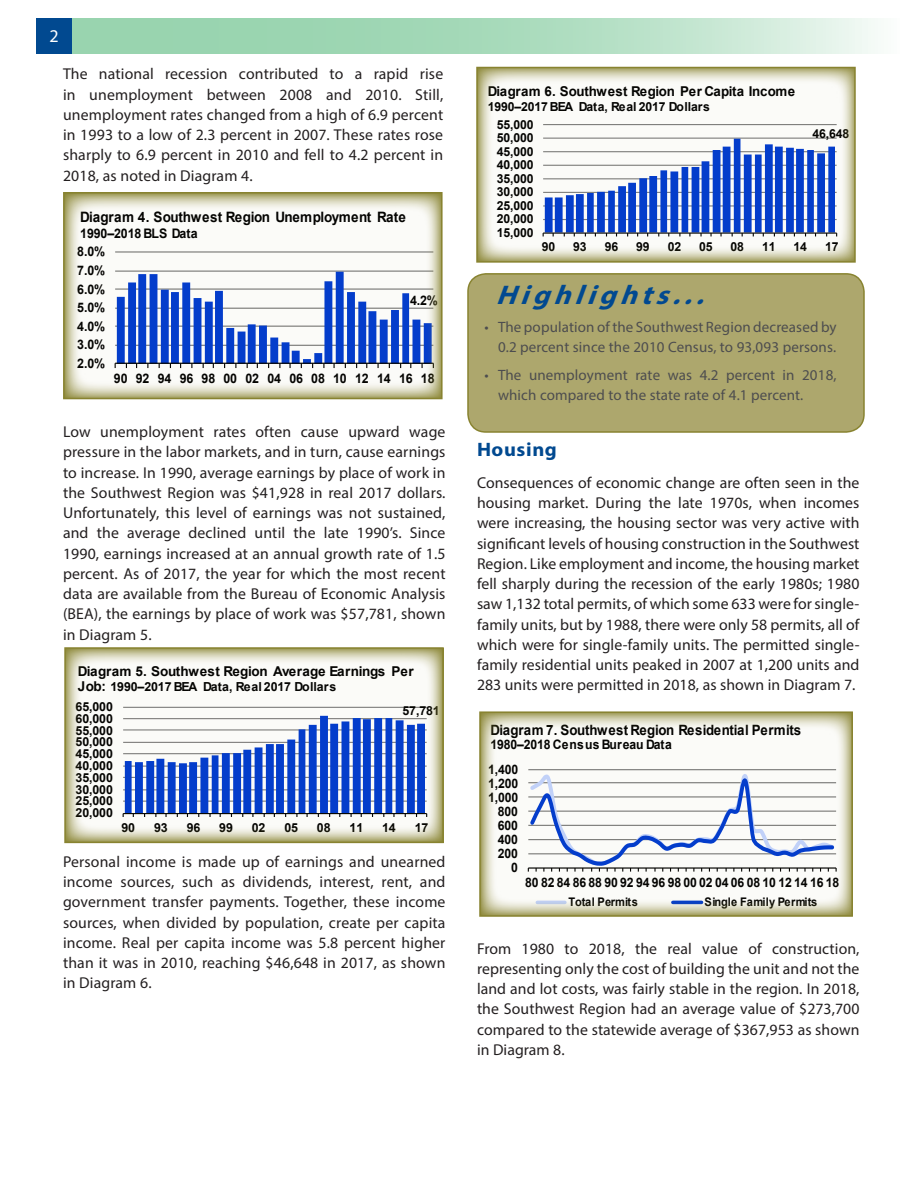
<style>
.page{position:relative;width:918px;height:1188px;background:#fff}
.page>*{position:absolute;margin:0;border:0;box-sizing:border-box;transform-origin:0 0}
.RegSum_Body_Text{font:italic 700 27px "Myriad Pro";color:#014990;scale:1.06 1}
.RegSum_Body_Text-2{font:700 19.5px "Myriad Pro";letter-spacing:.03em;color:#014990;scale:1.05 1}
.t1{font:18px "Myriad Pro";color:#fff}
.RegSum_Body_Text-3{font:15.75px/20.2px "Myriad Pro";letter-spacing:.005em;color:#231f20;text-align:justify}
.t2{font:15px/20.2px "Myriad Pro";letter-spacing:.01em;color:#4d4d4f;text-align:right}
.t3{font:700 14.4px "Arial";letter-spacing:-.03em;color:#000;scale:.94 1}
.t4{font:700 14.25px "Arial";color:#000;scale:.94 1}
.t5{font:700 13.5px "Arial";letter-spacing:-.03em;color:#000}
.t6{font:700 13.2px "Arial";letter-spacing:-.01em;color:#000;scale:.94 1}
.t7{font:700 13.05px "Arial";letter-spacing:-.01em;color:#000;scale:.94 1}
.t8{font:700 12.45px "Arial";letter-spacing:-.01em;color:#000}
.t9{font:700 11.85px "Arial";color:#000;scale:.94 1}
.s1{font-size:13.5px}
</style>
<div class="page">
<div style="left:36px;top:18px;width:36px;height:36px;background:#014990"></div>
<svg style="left:72px;top:18px;width:803px;height:36px;background:#b0ddc1"></svg>
<div style="left:468px;top:274px;width:396px;height:158px;background:#ada76d;border-radius:18px"></div>
<div style="left:467px;top:273px;width:398px;height:160px;border:2px solid #888330;border-radius:18px"></div>
<svg style="left:66px;top:195px;width:374px;height:201px"></svg>
<div style="left:115px;top:253px;width:318px;height:111px;background:linear-gradient(to right,#fbfbf9,#fafaf7)"></div>
<hr style="left:115px;top:271px;width:318px;height:1px;background:#7f7f7f">
<hr style="left:115px;top:251px;width:318px;height:2px;background:#7f7f7f">
<svg style="left:115px;top:272px;width:319px;height:96px"></svg>
<div style="left:63px;top:192px;width:380px;height:207px;border:2px solid #888330"></div>
<svg style="left:67px;top:650px;width:374px;height:190px"></svg>
<div style="left:123px;top:707px;width:304px;height:106px;background:#fbfbf8"></div>
<hr style="left:123px;top:707px;width:304px;height:1px;background:#7f7f7f">
<svg style="left:123px;top:716px;width:304px;height:101px"></svg>
<div style="left:64px;top:647px;width:380px;height:196px;border:2px solid #888330"></div>
<svg style="left:479px;top:70px;width:374px;height:190px"></svg>
<div style="left:544px;top:124px;width:293px;height:109px;background:linear-gradient(to right,#fbfbf8,#fbfbf8)"></div>
<hr style="left:543px;top:138px;width:294px;height:1px;background:#7f7f7f">
<hr style="left:543px;top:124px;width:294px;height:1px;background:#7f7f7f">
<svg style="left:543px;top:139px;width:294px;height:97px"></svg>
<div style="left:476px;top:67px;width:380px;height:196px;border:2px solid #888330"></div>
<svg style="left:482px;top:714px;width:368px;height:200px"></svg>
<div style="left:528px;top:769px;width:309px;height:98px;background:linear-gradient(to right,#fbfbf8,#fbfbf8)"></div>
<hr style="left:528px;top:769px;width:308px;height:1px;background:#7f7f7f">
<svg style="left:528px;top:773px;width:309px;height:99px"></svg>
<svg style="left:501px;top:892px;width:348px;height:20px"></svg>
<hr style="left:537px;top:901px;width:28px;height:3px;background:#c3d4ff">
<hr style="left:673px;top:901px;width:29px;height:3px;background:#003bd1">
<div style="left:479px;top:711px;width:374px;height:206px;border:2px solid #888330"></div>
<p class="t1" style="left:49px;top:25px;width:11px">2</p>
<p class="RegSum_Body_Text-3" style="left:63px;top:64px;width:382px">The national recession contributed to a rapid rise in unemployment between 2008 and 2010. Still, unemployment rates changed from a high of 6.9 percent in 1993 to a low of 2.3 percent in 2007. These rates rose sharply to 6.9 percent in 2010 and fell to 4.2 percent in 2018, as noted in Diagram 4.</p>
<p class="t3" style="left:80px;top:207px;width:348px">Diagram 4. Southwest Region Unemployment Rate</p>
<p class="t6" style="left:80px;top:224px;width:126px">1990–2018 BLS Data</p>
<p class="t6" style="left:77px;top:243px;width:31px">8.0%</p>
<p class="t6" style="left:77px;top:261px;width:31px">7.0%</p>
<p class="t6" style="left:77px;top:280px;width:31px">6.0%</p>
<p class="t6" style="left:77px;top:298px;width:31px">5.0%</p>
<p class="t6" style="left:77px;top:317px;width:31px">4.0%</p>
<p class="t6" style="left:77px;top:336px;width:31px">3.0%</p>
<p class="t6" style="left:77px;top:354px;width:31px">2.0%</p>
<p class="t6" style="left:410px;top:291px;width:31px">4.2%</p>
<p class="t6" style="left:114px;top:369px;width:343px">90 92 94 96 98 00 02 04 06 08 10 12 14 16 18</p>
<p class="RegSum_Body_Text-3" style="left:63px;top:421px;width:384px">Low unemployment rates often cause upward wage pressure in the labor markets, and in turn, cause earnings to increase. In 1990, average earnings by place of work in the Southwest Region was $41,928 in real 2017 dollars.<br>Unfortunately, this level of earnings was not sustained, and the average declined until the late 1990’s. Since 1990, earnings increased at an annual growth rate of 1.5 percent. As of 2017, the year for which the most recent data are available from the Bureau of Economic Analysis (BEA), the earnings by place of work was $57,781, shown in Diagram 5.</p>
<p class="t5" style="left:78px;top:661px;width:337px">Diagram 5. Southwest Region Average Earnings Per</p>
<p class="t8" style="left:78px;top:678px;width:260px"><span class="s1">Job:</span> 1990–2017 BEA Data, Real 2017 Dollars</p>
<p class="t8" style="left:76px;top:698px;width:39px">65,000</p>
<p class="t8" style="left:76px;top:710px;width:39px">60,000</p>
<p class="t8" style="left:76px;top:722px;width:39px">55,000</p>
<p class="t8" style="left:76px;top:733px;width:39px">50,000</p>
<p class="t8" style="left:76px;top:745px;width:39px">45,000</p>
<p class="t8" style="left:76px;top:757px;width:39px">40,000</p>
<p class="t8" style="left:76px;top:769px;width:39px">35,000</p>
<p class="t8" style="left:76px;top:781px;width:39px">30,000</p>
<p class="t8" style="left:76px;top:792px;width:39px">25,000</p>
<p class="t8" style="left:76px;top:804px;width:39px">20,000</p>
<p class="t8" style="left:403px;top:701px;width:39px">57,781</p>
<p class="t8" style="left:122px;top:819px;width:15px">90</p>
<p class="t8" style="left:154px;top:819px;width:15px">93</p>
<p class="t8" style="left:187px;top:819px;width:15px">96</p>
<p class="t8" style="left:219px;top:819px;width:15px">99</p>
<p class="t8" style="left:252px;top:819px;width:15px">02</p>
<p class="t8" style="left:284px;top:819px;width:15px">05</p>
<p class="t8" style="left:317px;top:819px;width:15px">08</p>
<p class="t8" style="left:350px;top:819px;width:15px">11</p>
<p class="t8" style="left:382px;top:819px;width:15px">14</p>
<p class="t8" style="left:415px;top:819px;width:15px">17</p>
<p class="RegSum_Body_Text-3" style="left:63px;top:851px;width:384px">Personal income is made up of earnings and unearned income sources, such as dividends, interest, rent, and government transfer payments. Together, these income sources, when divided by population, create per capita income. Real per capita income was 5.8 percent higher than it was in 2010, reaching $46,648 in 2017, as shown in Diagram 6.</p>
<p class="t5" style="left:488px;top:82px;width:309px">Diagram 6. Southwest Region Per Capita Income</p>
<p class="t8" style="left:488px;top:97px;width:224px">1990–2017 BEA Data, Real 2017 Dollars</p>
<p class="t8" style="left:497px;top:116px;width:38px">55,000</p>
<p class="t8" style="left:497px;top:129px;width:38px">50,000</p>
<p class="t8" style="left:497px;top:143px;width:38px">45,000</p>
<p class="t8" style="left:497px;top:156px;width:38px">40,000</p>
<p class="t8" style="left:497px;top:170px;width:38px">35,000</p>
<p class="t8" style="left:497px;top:183px;width:38px">30,000</p>
<p class="t8" style="left:497px;top:197px;width:38px">25,000</p>
<p class="t8" style="left:497px;top:210px;width:38px">20,000</p>
<p class="t8" style="left:497px;top:224px;width:38px">15,000</p>
<p class="t8" style="left:813px;top:125px;width:38px">46,648</p>
<p class="t8" style="left:542px;top:238px;width:15px">90</p>
<p class="t8" style="left:573px;top:238px;width:15px">93</p>
<p class="t8" style="left:605px;top:238px;width:15px">96</p>
<p class="t8" style="left:636px;top:238px;width:15px">99</p>
<p class="t8" style="left:668px;top:238px;width:15px">02</p>
<p class="t8" style="left:699px;top:238px;width:15px">05</p>
<p class="t8" style="left:731px;top:238px;width:15px">08</p>
<p class="t8" style="left:762px;top:238px;width:15px">11</p>
<p class="t8" style="left:794px;top:238px;width:15px">14</p>
<p class="t8" style="left:825px;top:238px;width:15px">17</p>
<p class="RegSum_Body_Text" style="left:496px;top:277px;width:211px">Highlights...</p>
<p class="t2" style="left:484px;top:316px;width:354px">• The population of the Southwest Region decreased by<br>0.2 percent since the 2010 Census, to 93,093 persons.</p>
<p class="t2" style="left:498px;top:364px;width:340px;text-align:left;text-indent:-14px">• The unemployment rate was 4.2 percent in 2018, which compared to the state rate of 4.1 percent.</p>
<p class="RegSum_Body_Text-2" style="left:477px;top:437px;width:78px">Housing</p>
<p class="RegSum_Body_Text-3" style="left:477px;top:472px;width:384px">Consequences of economic change are often seen in the housing market. During the late 1970s, when incomes were increasing, the housing sector was very active with significant levels of housing construction in the Southwest Region. Like employment and income, the housing market fell sharply during the recession of the early 1980s; 1980 saw 1,132 total permits, of which some 633 were for single&shy;family units, but by 1988, there were only 58 permits, all of which were for single-family units. The permitted single&shy;family residential units peaked in 2007 at 1,200 units and 283 units were permitted in 2018, as shown in Diagram 7.</p>
<p class="t4" style="left:491px;top:720px;width:332px">Diagram 7. Southwest Region Residential Permits</p>
<p class="t7" style="left:491px;top:735px;width:194px">1980–2018 Census Bureau Data</p>
<p class="t7" style="left:488px;top:760px;width:34px">1,400</p>
<p class="t7" style="left:488px;top:774px;width:34px">1,200</p>
<p class="t7" style="left:488px;top:788px;width:34px">1,000</p>
<p class="t7" style="left:498px;top:802px;width:23px">800</p>
<p class="t7" style="left:498px;top:816px;width:23px">600</p>
<p class="t7" style="left:498px;top:830px;width:23px">400</p>
<p class="t7" style="left:498px;top:844px;width:23px">200</p>
<p class="t7" style="left:511px;top:858px;width:9px">0</p>
<p class="t7" style="left:525px;top:873px;width:336px">80 82 84 86 88 90 92 94 96 98 00 02 04 06 08 10 12 14 16 18</p>
<p class="t9" style="left:569px;top:894px;width:75px">Total Permits</p>
<p class="t9" style="left:705px;top:894px;width:122px">Single Family Permits</p>
<p class="RegSum_Body_Text-3" style="left:477px;top:938px;width:384px">From 1980 to 2018, the real value of construction, representing only the cost of building the unit and not the land and lot costs, was fairly stable in the region. In 2018, the Southwest Region had an average value of $273,700 compared to the statewide average of $367,953 as shown in Diagram 8.</p>
</div>
